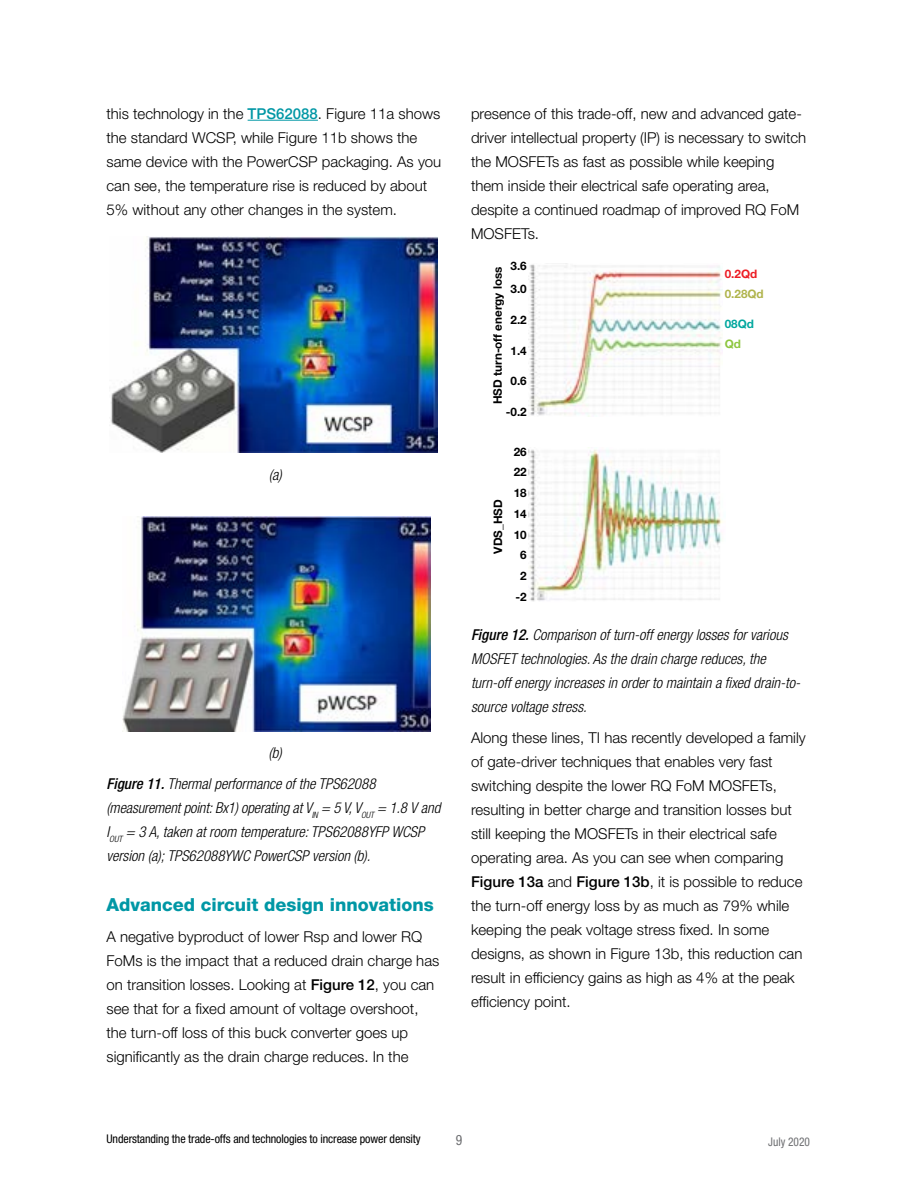
<style>
.page{position:relative;width:918px;height:1188px;background:#fff}
.page>*{position:absolute;margin:0;border:0;box-sizing:border-box;transform-origin:0 0}
.t1{font:800 18px "Helvetica Neue LT Std";color:#0097a5}
.t2{font:300 15px/24px "Helvetica Neue LT Std";color:#000}
.t3{font:italic 300 condensed 15px/24px "Helvetica Neue LT Std";color:#000}
.t4{font:condensed 14.25px "Helvetica Neue LT Std";color:#6d6e71;scale:.95 1}
.t5{font:condensed 12px "Helvetica Neue LT Std";letter-spacing:-.01em;color:#000}
.t6{font:condensed 12px "Helvetica Neue LT Std";color:#6d6e71;scale:.95 1}
.t7{font:700 11.7px/20.7px "Helvetica Neue LT Std";color:#000;text-align:center}
.t8{font:700 11.7px "Helvetica Neue LT Std";color:#b0b44c}
.t9{font:700 11.7px "Helvetica Neue LT Std";color:#ed1d24}
.t10{font:700 11.7px "Helvetica Neue LT Std";color:#00a79e}
.t11{font:700 11.7px "Helvetica Neue LT Std";color:#8dc63f}
.s1{font-weight:500;color:#0097a5}
.s2{font-weight:500}
</style>
<div class="page">
<hr style="left:248px;top:120px;width:70px;height:1px;background:#0097a5">
<img style="left:110px;top:236px;width:328px;height:216px">
<img style="left:122px;top:516px;width:308px;height:216px">
<img style="left:528px;top:447px;width:195px;height:155px">
<img style="left:528px;top:263px;width:195px;height:154px">
<p class="t2" style="left:106px;top:101px;width:336px">this technology in the <span class="s1">TPS62088</span>. Figure 11a shows the standard WCSP, while Figure 11b shows the same device with the PowerCSP packaging. As you can see, the temperature rise is reduced by about 5% without any other changes in the system.</p>
<p class="t3" style="left:269px;top:464px;width:15px">(a)</p>
<p class="t3" style="left:106px;top:738px;width:271px;line-height:30.9px;text-indent:162px">(b)<br><span class="s2">Figure 11.</span> Thermal performance of the TPS62088</p>
<p class="t3" style="left:106px;top:796px;width:335px">(measurement point: Bx1) operating at V<sub>IN</sub> = 5 V, V<sub>OUT</sub> = 1.8 V and<br>I<sub>OUT</sub> = 3 A, taken at room temperature: TPS62088YFP WCSP version (a); TPS62088YWC PowerCSP version (b).</p>
<p class="t1" style="left:106px;top:894px;width:329px">Advanced circuit design innovations</p>
<p class="t2" style="left:106px;top:924px;width:334px">A negative byproduct of lower Rsp and lower RQ FoMs is the impact that a reduced drain charge has on transition losses. Looking at <span class="s2">Figure 12</span>, you can see that for a fixed amount of voltage overshoot, the turn-off loss of this buck converter goes up significantly as the drain charge reduces. In the</p>
<p class="t2" style="left:471px;top:101px;width:337px">presence of this trade-off, new and advanced gate&shy;driver intellectual property (IP) is necessary to switch the MOSFETs as fast as possible while keeping them inside their electrical safe operating area, despite a continued roadmap of improved RQ FoM MOSFETs.</p>
<p class="t7" style="left:511px;top:255px;width:18px">3.6</p>
<p class="t7" style="left:487px;top:404px;width:139px;rotate:-90deg">HSD turn-off energy loss</p>
<p class="t7" style="left:511px;top:279px;width:18px">3.0</p>
<p class="t7" style="left:511px;top:309px;width:18px">2.2</p>
<p class="t7" style="left:511px;top:340px;width:18px">1.4</p>
<p class="t7" style="left:511px;top:370px;width:18px">0.6</p>
<p class="t7" style="left:506px;top:401px;width:23px">-0.2</p>
<p class="t7" style="left:488px;top:554px;width:56px;rotate:-90deg">VDS_HSD</p>
<p class="t7" style="left:514px;top:441px;width:15px">26<br>22<br>18<br>14<br>10<br>6<br>2 -2</p>
<p class="t9" style="left:725px;top:267px;width:34px">0.2Qd</p>
<p class="t8" style="left:725px;top:287px;width:41px">0.28Qd</p>
<p class="t10" style="left:725px;top:317px;width:31px">08Qd</p>
<p class="t11" style="left:725px;top:337px;width:18px">Qd</p>
<p class="t3" style="left:471px;top:623px;width:331px"><span class="s2">Figure 12.</span> Comparison of turn-off energy losses for various MOSFET technologies. As the drain charge reduces, the turn-off energy increases in order to maintain a fixed drain-to&shy;source voltage stress.</p>
<p class="t2" style="left:471px;top:725px;width:336px">Along these lines, TI has recently developed a family of gate-driver techniques that enables very fast switching despite the lower RQ FoM MOSFETs, resulting in better charge and transition losses but still keeping the MOSFETs in their electrical safe operating area. As you can see when comparing <span class="s2">Figure 13a</span> and <span class="s2">Figure 13b</span>, it is possible to reduce the turn-off energy loss by as much as 79% while keeping the peak voltage stress fixed. In some designs, as shown in Figure 13b, this reduction can result in efficiency gains as high as 4% at the peak efficiency point.</p>
<p class="t5" style="left:106px;top:1132px;width:316px">Understanding the trade-offs and technologies to increase power density</p>
<p class="t4" style="left:456px;top:1132px;width:8px">9</p>
<p class="t6" style="left:768px;top:1135px;width:45px">July 2020</p>
</div>
